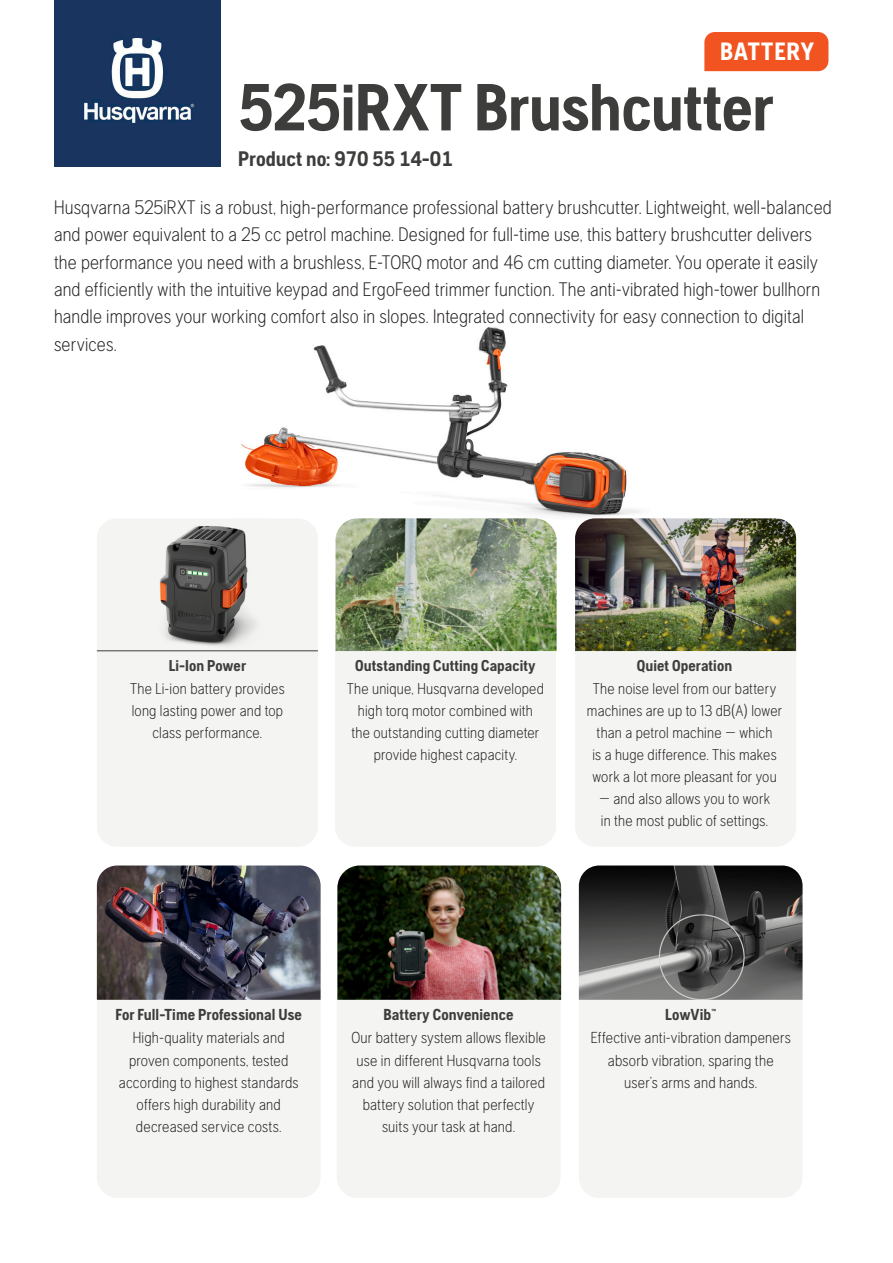
<style>
.page{position:relative;width:893px;height:1263px;background:#fff}
.page>*{position:absolute;margin:0;border:0;box-sizing:border-box;transform-origin:0 0}
.Heading_39{font:700 66.3px "Husqvarna Gothic";letter-spacing:-.015em;color:#3d3d3c}
.NEW_9_neg{font:700 25.05px "Husqvarna Gothic";letter-spacing:.03em;color:#fff}
.Heading_39-2{font:700 21px "Husqvarna Gothic";color:#3d3d3c}
.Body_13{font:300 19.5px/27.3px "Husqvarna Gothic";letter-spacing:.005em;color:#231f20}
.Body_8_Cb{font:300 15.9px/22.2px "Husqvarna Gothic";letter-spacing:.015em;color:#231f20;text-align:center}
.Heading_10_C__0_5{font:700 15.9px "Husqvarna Gothic";letter-spacing:.005em;color:#3d3d3c}
.Body_8_Cb-2{font:300 15.6px/21.9px "Husqvarna Gothic";letter-spacing:.015em;color:#231f20;text-align:center}
.Heading_10_C__0_5-2{font:700 15.6px "Husqvarna Gothic";letter-spacing:.005em;color:#3d3d3c}
.Body_8_Cb-3{font:300 15.6px/21.9px "Husqvarna Gothic";letter-spacing:.015em;color:#231f20;scale:1.4 1}
</style>
<div class="page">
<div style="left:704px;top:32px;width:124px;height:39px;background:#f25421"></div>
<img style="left:54px;top:0;width:166px;height:167px">
<div style="left:335px;top:651px;width:221px;height:195px;background:#f4f4f3"></div>
<img style="left:335px;top:523px;width:222px;height:128px">
<div style="left:575px;top:651px;width:221px;height:195px;background:#f4f4f3"></div>
<img style="left:575px;top:518px;width:221px;height:133px">
<div style="left:97px;top:519px;width:221px;height:327px;background:#f4f4f3"></div>
<img style="left:149px;top:519px;width:117px;height:133px">
<hr style="left:97px;top:650px;width:221px;height:1px;background:#3d3d3c">
<img style="left:237px;top:327px;width:417px;height:196px">
<img style="left:342px;top:330px;width:153px;height:76px">
<div style="left:97px;top:1000px;width:223px;height:198px;background:#f4f4f3"></div>
<img style="left:97px;top:865px;width:224px;height:135px">
<div style="left:579px;top:1000px;width:223px;height:198px;background:#f4f4f3"></div>
<img style="left:579px;top:865px;width:223px;height:135px">
<div style="left:337px;top:1000px;width:223px;height:198px;background:#f4f4f3"></div>
<img style="left:337px;top:865px;width:224px;height:135px">
<p class="NEW_9_neg" style="left:720px;top:37px;width:96px">BATTERY</p>
<p class="Heading_39" style="left:238px;top:69px;width:537px">525iRXT Brushcutter</p>
<p class="Heading_39-2" style="left:238px;top:147px;width:216px">Product no: 970 55 14-01</p>
<p class="Body_13" style="left:54px;top:194px;width:779px">Husqvarna 525iRXT is a robust, high-performance professional battery brushcutter. Lightweight, well-balanced and power equivalent to a 25 cc petrol machine. Designed for full-time use, this battery brushcutter delivers the performance you need with a brushless, E-TORQ motor and 46 cm cutting diameter. You operate it easily and efficiently with the intuitive keypad and ErgoFeed trimmer function. The anti-vibrated high-tower bullhorn handle improves your working comfort also in slopes. Integrated connectivity for easy connection to digital services.</p>
<p class="Heading_10_C__0_5-2" style="left:169px;top:656px;width:79px">Li-Ion Power</p>
<p class="Body_8_Cb-2" style="left:130px;top:678px;width:156px">The Li-ion battery provides long lasting power and top class performance.</p>
<p class="Heading_10_C__0_5-2" style="left:355px;top:656px;width:182px">Outstanding Cutting Capacity</p>
<p class="Body_8_Cb-2" style="left:347px;top:678px;width:199px">The unique, Husqvarna developed high torq motor combined with the outstanding cutting diameter provide highest capacity.</p>
<p class="Heading_10_C__0_5-2" style="left:637px;top:656px;width:97px">Quiet Operation</p>
<p class="Body_8_Cb-2" style="left:587px;top:678px;width:197px">The noise level from our battery machines are up to 13 dB(A) lower than a petrol machine – which<br>is a huge difference. This makes work a lot more pleasant for you</p>
<p class="Body_8_Cb-3" style="left:599px;top:787px;width:124px">– and also allows you to work in the most public of settings.</p>
<p class="Heading_10_C__0_5" style="left:115px;top:1005px;width:188px">For Full-Time Professional Use</p>
<p class="Body_8_Cb" style="left:119px;top:1027px;width:181px">High-quality materials and proven components, tested according to highest standards offers high durability and decreased service costs.</p>
<p class="Heading_10_C__0_5" style="left:384px;top:1005px;width:132px">Battery Convenience</p>
<p class="Body_8_Cb" style="left:351px;top:1027px;width:196px">Our battery system allows flexible use in different Husqvarna tools and you will always find a tailored battery solution that perfectly suits your task at hand.</p>
<p class="Heading_10_C__0_5" style="left:665px;top:1005px;width:52px">LowVib™</p>
<p class="Body_8_Cb" style="left:591px;top:1027px;width:201px">Effective anti-vibration dampeners absorb vibration, sparing the user’s arms and hands.</p>
</div>
